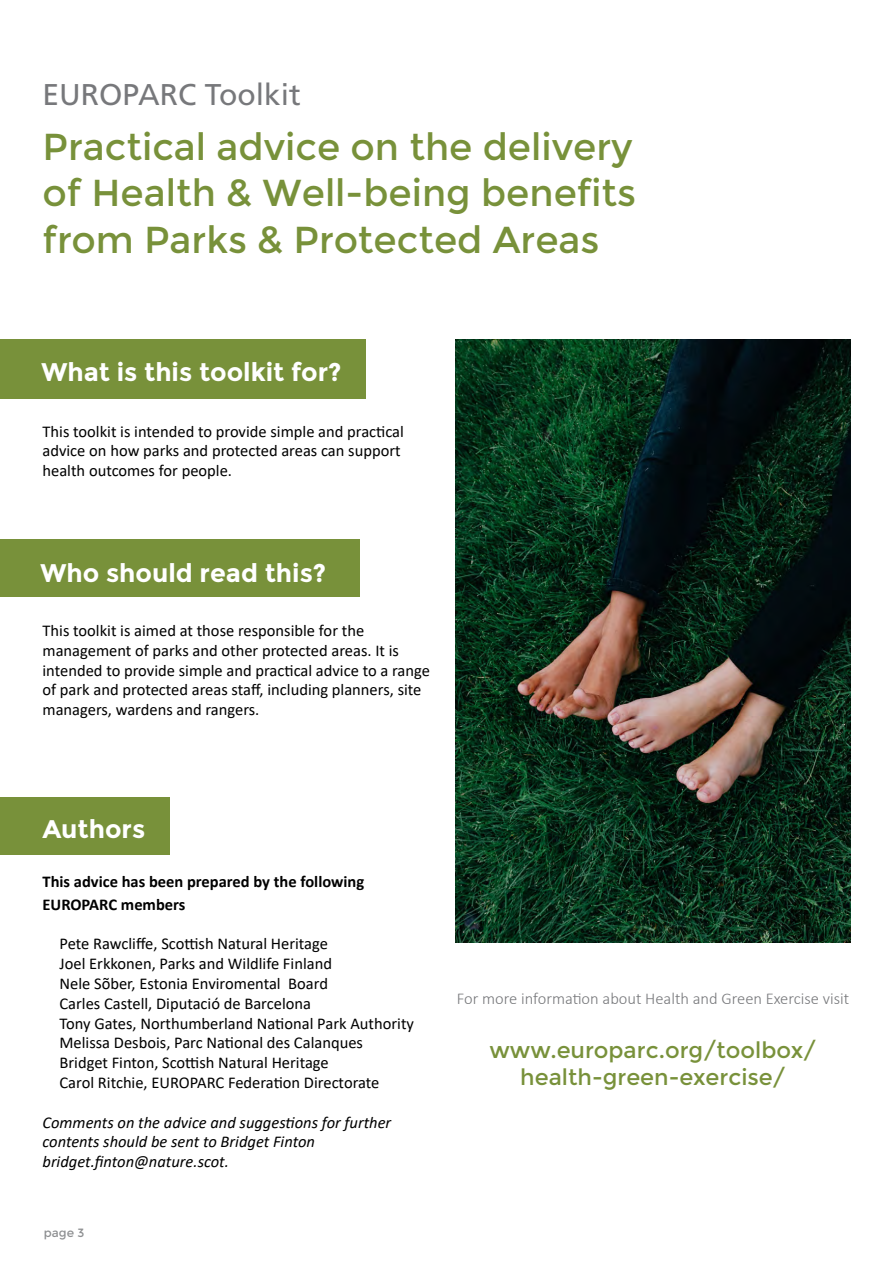
<style>
.page{position:relative;width:893px;height:1263px;background:#fff}
.page>*{position:absolute;margin:0;border:0;box-sizing:border-box;transform-origin:0 0}
.t1{font:37.5px/46.5px "Montserrat";color:#78913a;text-align:justify}
.t2{font:30px "Frutiger LT Std";color:#77787b}
.t3{font:700 25.5px "Montserrat";color:#fff}
.t4{font:22.5px/27px "Montserrat";color:#78913a;text-align:center}
.t5{font:16.5px/19.8px "Calibri";color:#000}
.t6{font:italic 16.5px/19.8px "Calibri";color:#000}
.t7{font:700 16.5px/22.5px "Calibri";color:#000}
.t8{font:300 16.5px "Calibri";color:#77787b}
.t9{font:12px "Montserrat";color:#8e9092}
</style>
<div class="page">
<div style="left:0;top:339px;width:366px;height:60px;background:#78913a"></div>
<div style="left:0;top:539px;width:359px;height:57px;background:#78913a"></div>
<div style="left:0;top:797px;width:170px;height:58px;background:#78913a"></div>
<img style="left:455px;top:339px;width:395px;height:604px">
<h2 class="t2" style="left:43px;top:77px;width:260px">EUROPARC Toolkit</h2>
<h1 class="t1" style="left:43px;top:124px;width:595px">Practical advice on the delivery of Health &amp; Well-being benefits from Parks &amp; Protected Areas</h1>
<h3 class="t3" style="left:41px;top:357px;width:302px">What is this toolkit for?</h3>
<p class="t5" style="left:43px;top:421px;width:363px">This toolkit is intended to provide simple and practical advice on how parks and protected areas can support health outcomes for people.</p>
<h3 class="t3" style="left:40px;top:558px;width:287px">Who should read this?</h3>
<p class="t5" style="left:43px;top:620px;width:389px">This toolkit is aimed at those responsible for the management of parks and other protected areas. It is intended to provide simple and practical advice to a range of park and protected areas staff, including planners, site managers, wardens and rangers.</p>
<h3 class="t3" style="left:43px;top:814px;width:104px">Authors</h3>
<p class="t7" style="left:43px;top:870px;width:323px">This advice has been prepared by the following<br>EUROPARC members</p>
<p class="t5" style="left:60px;top:934px;width:356px">Pete Rawcliffe, Scottish Natural Heritage<br>Joel Erkkonen, Parks and Wildlife Finland<br>Nele Sõber, Estonia Enviromental Board<br>Carles Castell, Diputació de Barcelona<br>Tony Gates, Northumberland National Park Authority Melissa Desbois, Parc National des Calanques Bridget Finton, Scottish Natural Heritage<br>Carol Ritchie, EUROPARC Federation Directorate</p>
<p class="t6" style="left:43px;top:1111px;width:350px">Comments on the advice and suggestions for further contents should be sent to Bridget Finton bridget.finton@nature.scot.</p>
<p class="t9" style="left:44px;top:1226px;width:42px">page 3</p>
<p class="t8" style="left:457px;top:988px;width:394px">For more information about Health and Green Exercise visit</p>
<h3 class="t4" style="left:489px;top:1037px;width:329px">www.europarc.org/toolbox/ health-green-exercise/</h3>
</div>
